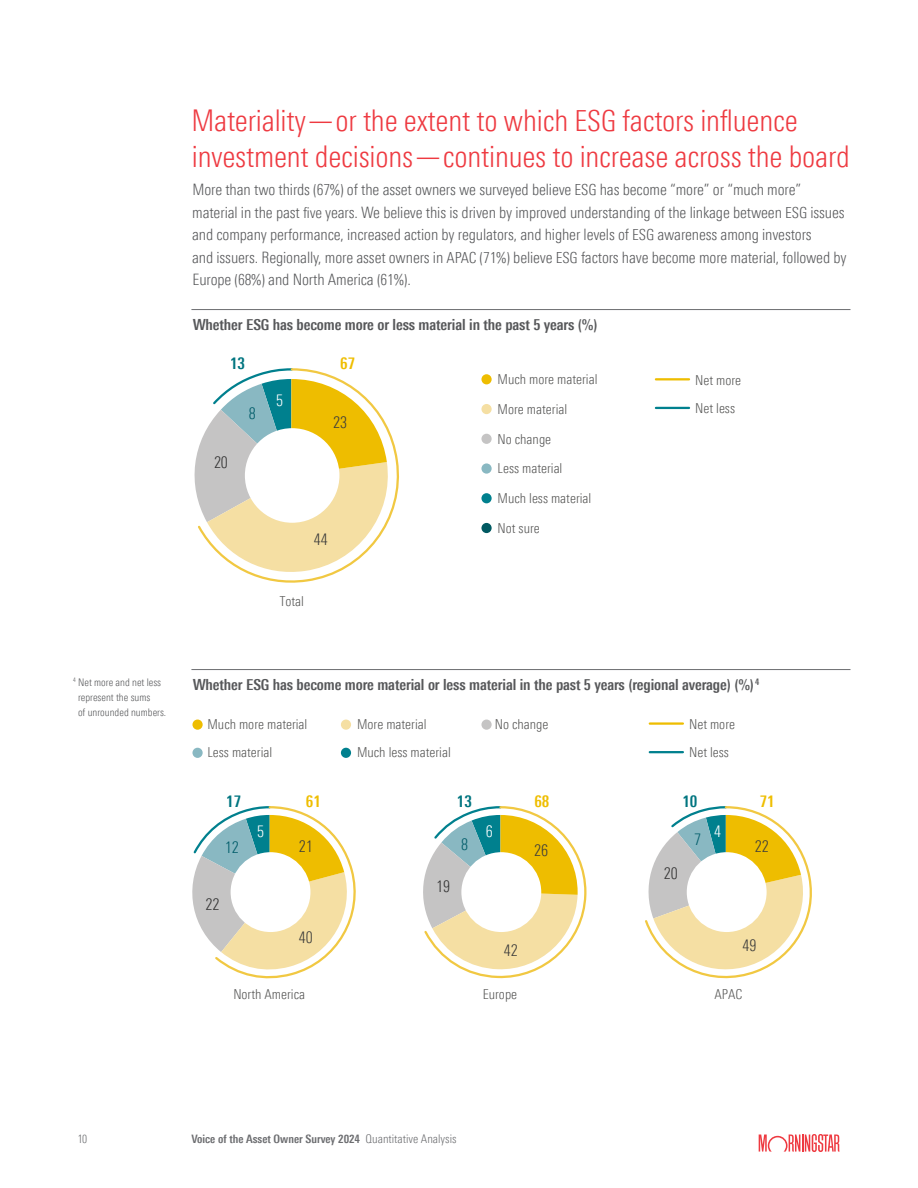
<style>
.page{position:relative;width:918px;height:1188px;background:#fff}
.page>*{position:absolute;margin:0;border:0;box-sizing:border-box;transform-origin:0 0}
.SUBHEADS{font:300 condensed 30px/36px "Univers Nextfor MORN";letter-spacing:-.005em;color:#ee3a41}
.t1{font:16.05px "Univers Nextfor MORNPC Cn";color:#3c3c3b}
.t2{font:16.05px "Univers Nextfor MORNPC Cn";color:#333}
.t3{font:700 16.05px "Univers Nextfor MORNPC Cn";color:#007580}
.t4{font:700 16.05px "Univers Nextfor MORNPC Cn";color:#efbe00}
.t5{font:16.05px "Univers Nextfor MORNPC Cn";color:#005c69}
.t6{font:16.05px "Univers Nextfor MORNPC Cn";color:#fff}
.Body_10_25_15{font:300 condensed 15.75px/22.5px "Univers Nextfor MORN";letter-spacing:-.005em;color:#57585a}
.Body_10_25_15-2{font:700 condensed 15.3px "Univers Nextfor MORN";letter-spacing:-.005em;color:#57585a}
.t7{font:13.65px/29.7px "Univers Nextfor MORNPC Cn";color:#575756}
.t8{font:700 condensed 11.7px "Univers Nextfor MORN";color:#6c6d70}
.t9{font:300 condensed 11.7px "Univers Nextfor MORN";color:#6c6d70}
.Body_10_25_15-3{font:300 condensed 10.5px/15px "Univers Nextfor MORN";color:#57585a}
.s1{font-size:29.1px}
.s2{font-size:15.3px}
.s3{font-size:15px}
.s4{font-weight:300;font-size:12px}
</style>
<div class="page">
<svg style="left:759px;top:1134px;width:81px;height:18px"></svg>
<hr style="left:191px;top:309px;width:659px;height:1px;background:#6c6d70">
<hr style="left:191px;top:669px;width:659px;height:1px;background:#6c6d70">
<div style="left:481px;top:374px;width:11px;height:10px;background:#eebd00;border-radius:50%"></div>
<div style="left:481px;top:404px;width:11px;height:10px;background:#f5dfa3;border-radius:50%"></div>
<div style="left:481px;top:434px;width:11px;height:10px;background:#c5c4c4;border-radius:50%"></div>
<div style="left:481px;top:463px;width:11px;height:11px;background:#89b8c2;border-radius:50%"></div>
<div style="left:481px;top:493px;width:11px;height:10px;background:#00808e;border-radius:50%"></div>
<div style="left:481px;top:523px;width:11px;height:10px;background:#005961;border-radius:50%"></div>
<svg style="left:196px;top:368px;width:203px;height:215px"></svg>
<hr style="left:656px;top:378px;width:33px;height:2px;background:#eebd00">
<hr style="left:656px;top:407px;width:33px;height:2px;background:#00808e">
<svg style="left:192px;top:806px;width:164px;height:173px"></svg>
<svg style="left:423px;top:806px;width:164px;height:173px"></svg>
<svg style="left:645px;top:806px;width:167px;height:173px"></svg>
<div style="left:192px;top:720px;width:11px;height:10px;background:#eebd00;border-radius:50%"></div>
<div style="left:341px;top:720px;width:10px;height:10px;background:#f5dfa3;border-radius:50%"></div>
<div style="left:192px;top:748px;width:11px;height:10px;background:#89b8c2;border-radius:50%"></div>
<div style="left:341px;top:748px;width:10px;height:10px;background:#00808e;border-radius:50%"></div>
<div style="left:481px;top:720px;width:11px;height:10px;background:#c5c4c4;border-radius:50%"></div>
<hr style="left:650px;top:722px;width:33px;height:3px;background:#eebd00">
<hr style="left:650px;top:751px;width:33px;height:2px;background:#00808e">
<p class="SUBHEADS" style="left:191px;top:102px;width:660px">Materiality—or the extent to which <span class="s1">ESG</span> factors influence investment decisions—continues to increase across the board</p>
<p class="Body_10_25_15" style="left:192px;top:178px;width:656px">More than two thirds <span class="s2">(67%)</span> of the asset owners we surveyed believe <span class="s2">ESG</span> has become “more” or “much more” material in the past <span class="s2">five</span> years. We believe this is driven by improved understanding of the linkage between <span class="s2">ESG</span> issues and company performance, increased action by regulators, and higher levels of <span class="s2">ESG</span> awareness among investors<br>and issuers. Regionally, more asset owners in <span class="s2">APAC (71%)</span> believe <span class="s2">ESG</span> factors have become more material, followed by Europe <span class="s2">(68%)</span> and North America <span class="s2">(61%)</span>.</p>
<p class="Body_10_25_15-2" style="left:193px;top:315px;width:406px">Whether <span class="s3">ESG</span> has become more or less material in the past <span class="s3">5</span> years <span class="s3">(%)</span></p>
<p class="t3" style="left:230px;top:354px;width:17px">13</p>
<p class="t4" style="left:340px;top:354px;width:17px">67</p>
<p class="t2" style="left:214px;top:453px;width:15px">20</p>
<p class="t5" style="left:249px;top:404px;width:8px">8</p>
<p class="t6" style="left:276px;top:391px;width:8px">5</p>
<p class="t1" style="left:333px;top:413px;width:15px">23</p>
<p class="t1" style="left:314px;top:530px;width:15px">44</p>
<p class="t7" style="left:280px;top:586px;width:26px">Total</p>
<p class="t7" style="left:498px;top:364px;width:101px">Much more material<br>More material<br>No change<br>Less material<br>Much less material<br>Not sure</p>
<p class="t7" style="left:695px;top:365px;width:47px">Net more</p>
<p class="t7" style="left:695px;top:393px;width:41px">Net less</p>
<p class="Body_10_25_15-3" style="left:78px;top:675px;width:90px;text-indent:-5px"><sup>4</sup> Net more and net less represent the sums<br>of unrounded numbers.</p>
<p class="Body_10_25_15-2" style="left:193px;top:675px;width:568px">Whether <span class="s3">ESG</span> has become more material or less material in the past <span class="s3">5</span> years (regional average) <span class="s3">(%)</span><sup>4</sup></p>
<p class="t7" style="left:689px;top:709px;width:47px">Net more</p>
<p class="t7" style="left:207px;top:709px;width:101px">Much more material</p>
<p class="t7" style="left:357px;top:709px;width:71px">More material</p>
<p class="t7" style="left:495px;top:709px;width:55px">No change</p>
<p class="t7" style="left:208px;top:737px;width:66px">Less material</p>
<p class="t7" style="left:357px;top:737px;width:95px">Much less material</p>
<p class="t7" style="left:689px;top:738px;width:41px">Net less</p>
<p class="t3" style="left:226px;top:792px;width:17px">17</p>
<p class="t4" style="left:306px;top:792px;width:17px">61</p>
<p class="t5" style="left:225px;top:838px;width:15px">12</p>
<p class="t2" style="left:205px;top:895px;width:15px">22</p>
<p class="t6" style="left:257px;top:822px;width:8px">5</p>
<p class="t1" style="left:299px;top:837px;width:15px">21</p>
<p class="t1" style="left:299px;top:928px;width:15px">40</p>
<p class="t3" style="left:457px;top:792px;width:17px">13</p>
<p class="t4" style="left:534px;top:792px;width:17px">68</p>
<p class="t5" style="left:461px;top:835px;width:8px">8</p>
<p class="t6" style="left:486px;top:822px;width:8px">6</p>
<p class="t1" style="left:534px;top:841px;width:15px">26</p>
<p class="t2" style="left:436px;top:877px;width:15px">19</p>
<p class="t1" style="left:504px;top:941px;width:15px">42</p>
<p class="t3" style="left:682px;top:792px;width:17px">10</p>
<p class="t4" style="left:760px;top:792px;width:17px">71</p>
<p class="t2" style="left:664px;top:864px;width:15px">20</p>
<p class="t5" style="left:694px;top:831px;width:8px">7</p>
<p class="t6" style="left:714px;top:822px;width:8px">4</p>
<p class="t1" style="left:755px;top:837px;width:15px">22</p>
<p class="t1" style="left:743px;top:936px;width:15px">49</p>
<p class="t7" style="left:233px;top:979px;width:73px">North America</p>
<p class="t7" style="left:483px;top:979px;width:36px">Europe</p>
<p class="t7" style="left:714px;top:979px;width:29px">APAC</p>
<p class="t9" style="left:78px;top:1132px;width:11px">10</p>
<p class="t8" style="left:191px;top:1132px;width:267px">Voice of the Asset Owner Survey 2024 <span class="s4">Quantitative Analysis</span></p>
</div>
